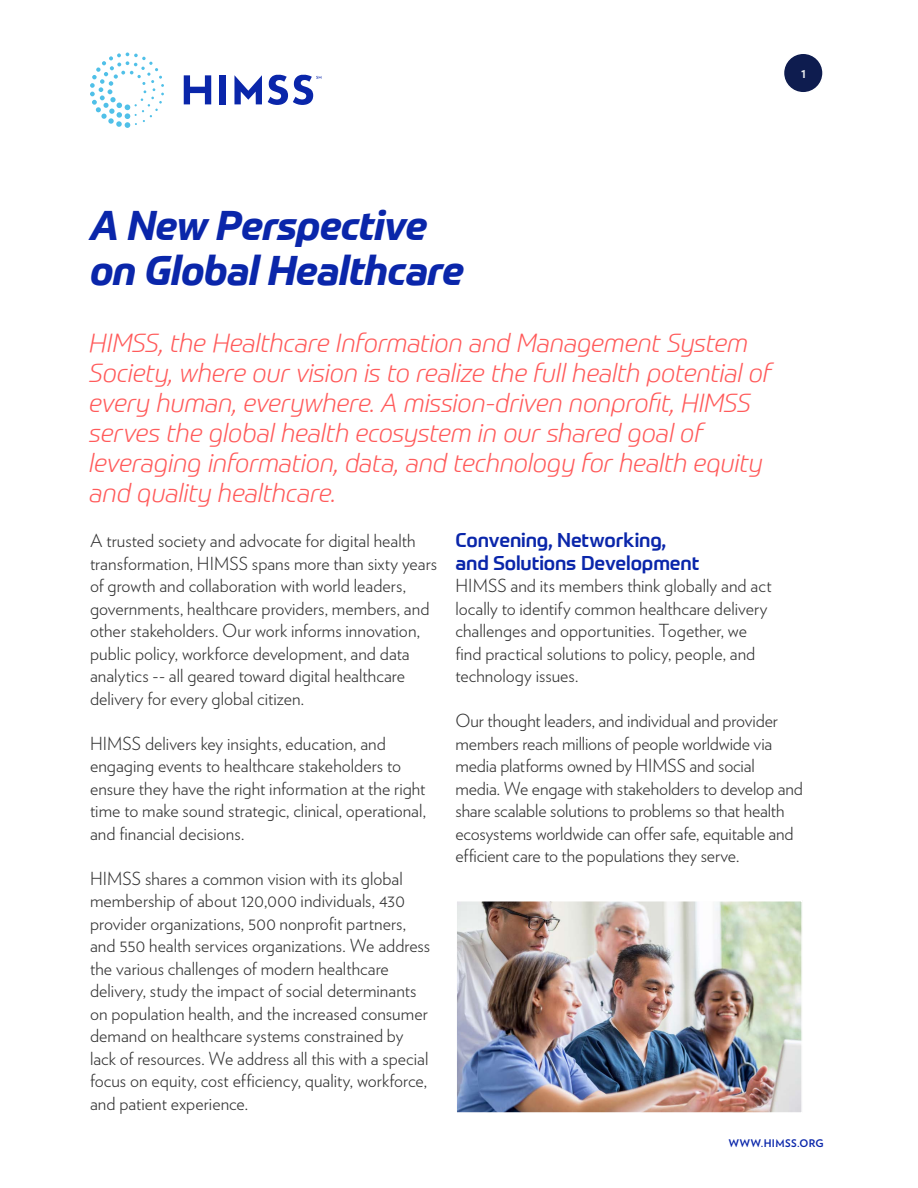
<style>
.page{position:relative;width:918px;height:1188px;background:#fff}
.page>*{position:absolute;margin:0;border:0;box-sizing:border-box;transform-origin:0 0}
.t1{font:italic 700 40.5px/45px "Prometo";letter-spacing:-.015em;color:#0a26aa}
.t2{font:italic 300 25.5px/30px "Prometo";letter-spacing:-.015em;color:#ff5a5a}
.t3{font:500 19.5px/22.5px "Prometo";letter-spacing:-.005em;color:#0a26aa}
.t4{font:300 18px/22.5px "Verlag";color:#333}
.t5{font:700 13.5px "Verlag";color:#eceeef}
.t6{font:700 10.5px "Verlag";letter-spacing:.035em;color:#0a26aa}
</style>
<div class="page">
<svg style="left:234px;top:75px;width:28px;height:29px"></svg>
<svg style="left:184px;top:75px;width:27px;height:29px"></svg>
<div style="left:220px;top:75px;width:6px;height:29px;background:#0a26aa"></div>
<svg style="left:90px;top:52px;width:74px;height:76px"></svg>
<svg style="left:268px;top:74px;width:53px;height:31px"></svg>
<div style="left:783px;top:53px;width:40px;height:40px;background:#0e1c4f;border-radius:50%"></div>
<div style="left:783px;top:52px;width:41px;height:42px;border:2px solid #fff;border-radius:50%"></div>
<img style="left:458px;top:903px;width:342px;height:208px">
<div style="left:455px;top:900px;width:348px;height:214px;border:2px solid #fff"></div>
<p class="t5" style="left:801px;top:62px;width:7px">1</p>
<h1 class="t1" style="left:90px;top:203px;width:376px">A New Perspective on Global Healthcare</h1>
<p class="t2" style="left:89px;top:328px;width:683px">HIMSS, the Healthcare Information and Management System Society, where our vision is to realize the full health potential of every human, everywhere. A mission-driven nonprofit, HIMSS serves the global health ecosystem in our shared goal of leveraging information, data, and technology for health equity and quality healthcare.</p>
<p class="t4" style="left:90px;top:529px;width:349px">A trusted society and advocate for digital health transformation, HIMSS spans more than sixty years of growth and collaboration with world leaders, governments, healthcare providers, members, and other stakeholders. Our work informs innovation, public policy, workforce development, and data analytics -- all geared toward digital healthcare delivery for every global citizen.</p>
<p class="t4" style="left:90px;top:731px;width:337px">HIMSS delivers key insights, education, and engaging events to healthcare stakeholders to ensure they have the right information at the right time to make sound strategic, clinical, operational, and financial decisions.</p>
<p class="t4" style="left:90px;top:866px;width:342px">HIMSS shares a common vision with its global membership of about 120,000 individuals, 430 provider organizations, 500 nonprofit partners, and 550 health services organizations. We address the various challenges of modern healthcare delivery, study the impact of social determinants on population health, and the increased consumer demand on healthcare systems constrained by lack of resources. We address all this with a special focus on equity, cost efficiency, quality, workforce, and patient experience.</p>
<p class="t3" style="left:455px;top:529px;width:245px">Convening, Networking, and Solutions Development</p>
<p class="t4" style="left:455px;top:574px;width:318px">HIMSS and its members think globally and act locally to identify common healthcare delivery challenges and opportunities. Together, we find practical solutions to policy, people, and technology issues.</p>
<p class="t4" style="left:455px;top:709px;width:349px">Our thought leaders, and individual and provider members reach millions of people worldwide via media platforms owned by HIMSS and social media. We engage with stakeholders to develop and share scalable solutions to problems so that health ecosystems worldwide can offer safe, equitable and efficient care to the populations they serve.</p>
<p class="t6" style="left:729px;top:1135px;width:96px">WWW.HIMSS.ORG</p>
</div>
